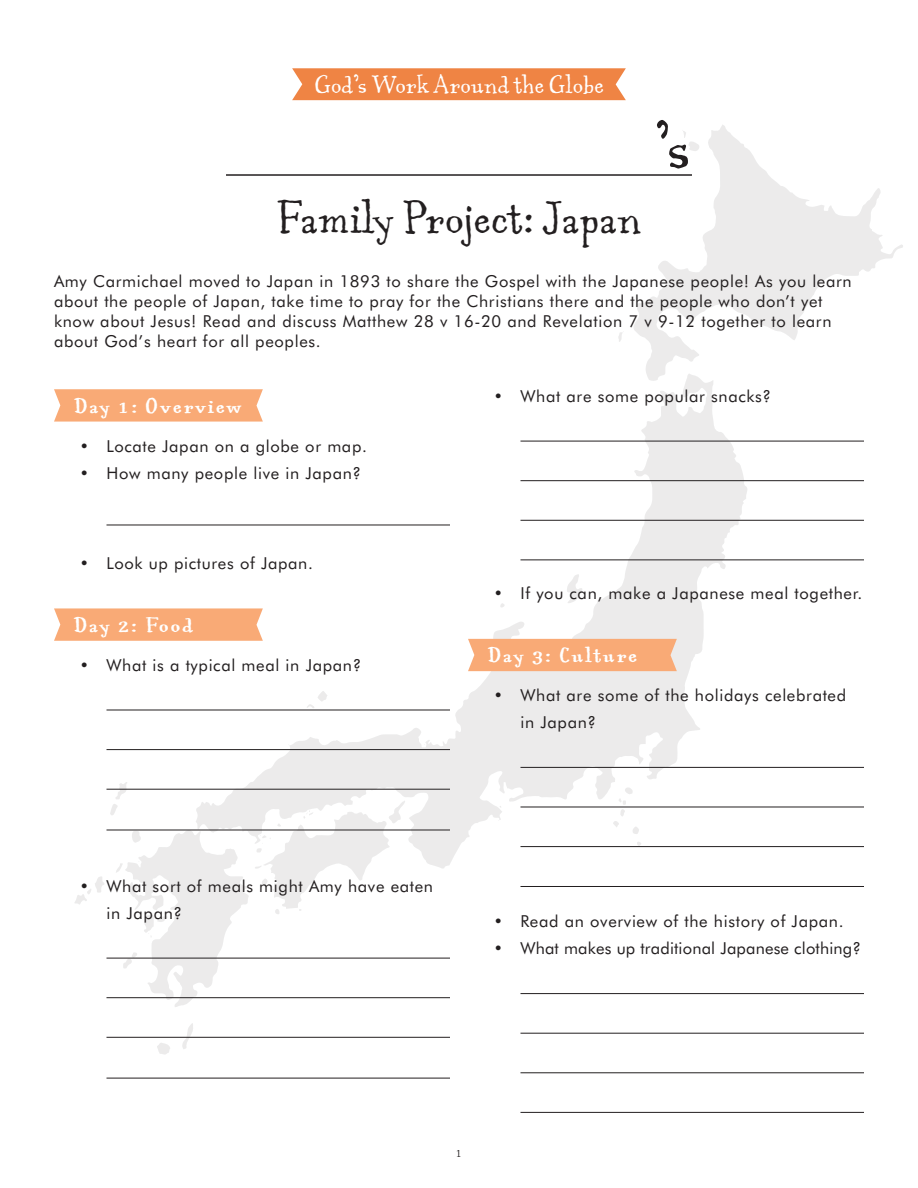
<style>
.page{position:relative;width:918px;height:1188px;background:#fff}
.page>*{position:absolute;margin:0;border:0;box-sizing:border-box;transform-origin:0 0}
.t1{font:70.5px "Aunt Mildred MVB Rg LF";color:#231f20}
.t2{font:49.35px "Aunt Mildred MVB Rg LF";letter-spacing:-.03em;color:#231f20}
.t3{font:27.3px "Aunt Mildred MVB Rg LF";letter-spacing:-.03em;color:#fff}
.t4{font:22.2px "Aunt Mildred MVB Bd OSF";letter-spacing:.08em;color:#fff}
.t5{font:16.5px/19.8px "Futura BT";letter-spacing:.04em;color:#231f20}
.t6{font:16.5px "Futura BT";letter-spacing:.01em;color:#231f20}
.t7{font:12.3px "Aunt Mildred MVB Rg LF";color:#231f20}
</style>
<div class="page">
<svg style="left:196px;top:381px;width:552px;height:488px"></svg>
<svg style="left:116px;top:829px;width:133px;height:178px"></svg>
<svg style="left:634px;top:125px;width:269px;height:256px"></svg>
<svg style="left:255px;top:800px;width:150px;height:114px"></svg>
<svg style="left:567px;top:574px;width:16px;height:29px"></svg>
<svg style="left:181px;top:1023px;width:13px;height:26px"></svg>
<svg style="left:75px;top:876px;width:29px;height:28px"></svg>
<svg style="left:157px;top:1043px;width:13px;height:12px"></svg>
<svg style="left:618px;top:332px;width:4px;height:10px"></svg>
<svg style="left:307px;top:691px;width:21px;height:17px"></svg>
<svg style="left:682px;top:130px;width:18px;height:21px"></svg>
<svg style="left:110px;top:782px;width:17px;height:33px"></svg>
<hr style="left:226px;top:174px;width:466px;height:2px;background:#231f20">
<svg style="left:54px;top:389px;width:209px;height:33px;background:#f9ae7c"></svg>
<hr style="left:106px;top:525px;width:344px;height:1px;background:#231f20">
<svg style="left:54px;top:608px;width:209px;height:33px;background:#f9ae7c"></svg>
<hr style="left:106px;top:710px;width:344px;height:1px;background:#231f20">
<hr style="left:106px;top:749px;width:344px;height:1px;background:#231f20">
<hr style="left:106px;top:789px;width:344px;height:1px;background:#231f20">
<hr style="left:106px;top:830px;width:344px;height:1px;background:#231f20">
<hr style="left:106px;top:958px;width:344px;height:1px;background:#231f20">
<hr style="left:106px;top:997px;width:344px;height:1px;background:#231f20">
<hr style="left:106px;top:1037px;width:344px;height:1px;background:#231f20">
<hr style="left:106px;top:1078px;width:344px;height:1px;background:#231f20">
<hr style="left:520px;top:441px;width:344px;height:1px;background:#231f20">
<hr style="left:520px;top:480px;width:344px;height:1px;background:#231f20">
<hr style="left:520px;top:520px;width:344px;height:1px;background:#231f20">
<hr style="left:520px;top:560px;width:344px;height:1px;background:#231f20">
<div style="left:468px;top:639px;width:209px;height:32px;background:#f9aa76"></div>
<hr style="left:521px;top:767px;width:343px;height:1px;background:#231f20">
<hr style="left:520px;top:807px;width:344px;height:1px;background:#231f20">
<hr style="left:520px;top:846px;width:344px;height:1px;background:#231f20">
<hr style="left:520px;top:886px;width:344px;height:1px;background:#231f20">
<hr style="left:520px;top:993px;width:344px;height:1px;background:#231f20">
<hr style="left:520px;top:1033px;width:344px;height:1px;background:#231f20">
<hr style="left:520px;top:1072px;width:344px;height:1px;background:#231f20">
<hr style="left:520px;top:1112px;width:344px;height:1px;background:#231f20">
<div style="left:292px;top:68px;width:334px;height:32px;background:#ef8444"></div>
<h3 class="t3" style="left:314px;top:68px;width:292px">God’s Work Around the Globe</h3>
<h2 class="t2" style="left:275px;top:188px;width:370px">Family Project: Japan</h2>
<h1 class="t1" style="left:654px;top:104px;width:39px">’s</h1>
<p class="t5" style="left:54px;top:271px;width:799px">Amy Carmichael moved to Japan in 1893 to share the Gospel with the Japanese people! As you learn about the people of Japan, take time to pray for the Christians there and the people who don’t yet know about Jesus! Read and discuss Matthew 28 v 16-20 and Revelation 7 v 9-12 together to learn about God’s heart for all peoples.</p>
<h3 class="t4" style="left:74px;top:392px;width:169px">Day 1: Overview</h3>
<p class="t5" style="left:80px;top:436px;width:289px">• Locate Japan on a globe or map.</p>
<p class="t5" style="left:80px;top:463px;width:283px">• How many people live in Japan?</p>
<p class="t5" style="left:80px;top:553px;width:235px">• Look up pictures of Japan.</p>
<h3 class="t4" style="left:73px;top:611px;width:121px">Day 2: Food</h3>
<p class="t5" style="left:80px;top:655px;width:283px">• What is a typical meal in Japan?</p>
<p class="t5" style="left:494px;top:386px;width:279px">• What are some popular snacks?</p>
<p class="t5" style="left:494px;top:583px;width:370px">• If you can, make a Japanese meal together.</p>
<h3 class="t4" style="left:487px;top:642px;width:151px">Day 3: Culture</h3>
<p class="t5" style="left:520px;top:682px;width:327px;line-height:27px;text-indent:-27px">• What are some of the holidays celebrated in Japan?</p>
<p class="t5" style="left:106px;top:872px;width:328px;line-height:27px;text-indent:-27px">• What sort of meals might Amy have eaten in Japan?</p>
<p class="t5" style="left:494px;top:911px;width:352px">• Read an overview of the history of Japan.</p>
<p class="t6" style="left:494px;top:938px;width:369px">• What makes up traditional Japanese clothing?</p>
<p class="t7" style="left:456px;top:1146px;width:8px">1</p>
</div>
